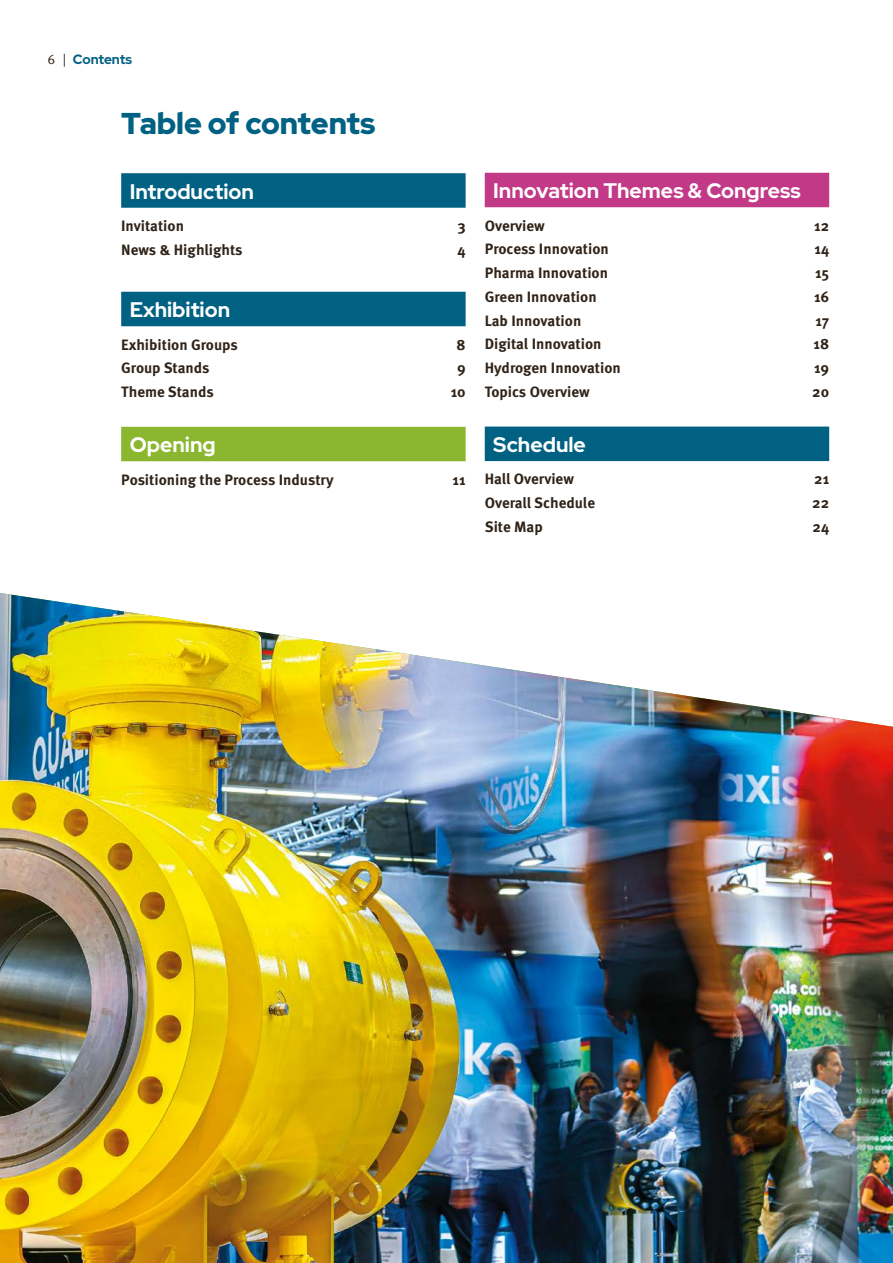
<style>
.page{position:relative;width:893px;height:1263px;background:#fff}
.page>*{position:absolute;margin:0;border:0;box-sizing:border-box;transform-origin:0 0}
.Head_Red_Hat_Display__20pt{font:900 30px "Red Hat Display";color:#006183}
.Head_Red_Hat_Display__20pt-2{font:700 21px "Red Hat Display";color:#fff}
.Themen_Kongress{font:700 15px "Meta Pro";color:#302318}
.Pagina{font:700 13.5px "Red Hat Display";letter-spacing:-.005em;color:#006183}
.Pagina-2{font:13.5px "Meta Pro Norm";color:#302318}
.s1{font-family:"Meta Pro Norm";font-weight:400;color:#302318}
</style>
<div class="page">
<div style="left:121px;top:173px;width:345px;height:35px;background:#006183"></div>
<div style="left:121px;top:292px;width:345px;height:34px;background:#006183"></div>
<div style="left:121px;top:427px;width:345px;height:34px;background:#8ab72f"></div>
<div style="left:485px;top:173px;width:344px;height:34px;background:#c23988"></div>
<div style="left:485px;top:427px;width:344px;height:34px;background:#006183"></div>
<img style="left:0;top:593px;width:893px;height:670px">
<p class="Pagina-2" style="left:48px;top:49px;width:9px">6</p>
<p class="Pagina" style="left:63px;top:50px;width:71px"><span class="s1">|</span> Contents</p>
<p class="Head_Red_Hat_Display__20pt" style="left:121px;top:104px;width:256px">Table of contents</p>
<p class="Head_Red_Hat_Display__20pt-2" style="left:130px;top:178px;width:126px">Introduction</p>
<p class="Themen_Kongress" style="left:121px;top:214px;width:64px">Invitation</p>
<p class="Themen_Kongress" style="left:457px;top:214px;width:10px">3</p>
<p class="Themen_Kongress" style="left:121px;top:238px;width:123px">News &amp; Highlights</p>
<p class="Themen_Kongress" style="left:457px;top:238px;width:10px">4</p>
<p class="Head_Red_Hat_Display__20pt-2" style="left:130px;top:296px;width:102px">Exhibition</p>
<p class="Themen_Kongress" style="left:121px;top:333px;width:118px">Exhibition Groups</p>
<p class="Themen_Kongress" style="left:457px;top:333px;width:11px">8</p>
<p class="Themen_Kongress" style="left:121px;top:356px;width:90px">Group Stands</p>
<p class="Themen_Kongress" style="left:457px;top:356px;width:10px">9</p>
<p class="Themen_Kongress" style="left:121px;top:380px;width:94px">Theme Stands</p>
<p class="Themen_Kongress" style="left:451px;top:380px;width:16px">10</p>
<p class="Head_Red_Hat_Display__20pt-2" style="left:130px;top:431px;width:87px">Opening</p>
<p class="Themen_Kongress" style="left:121px;top:468px;width:214px">Positioning the Process Industry</p>
<p class="Themen_Kongress" style="left:453px;top:468px;width:14px">11</p>
<p class="Head_Red_Hat_Display__20pt-2" style="left:493px;top:177px;width:309px">Innovation Themes &amp; Congress</p>
<p class="Themen_Kongress" style="left:485px;top:214px;width:62px">Overview</p>
<p class="Themen_Kongress" style="left:814px;top:214px;width:16px">12</p>
<p class="Themen_Kongress" style="left:485px;top:237px;width:126px">Process Innovation</p>
<p class="Themen_Kongress" style="left:814px;top:237px;width:16px">14</p>
<p class="Themen_Kongress" style="left:485px;top:261px;width:125px">Pharma Innovation</p>
<p class="Themen_Kongress" style="left:815px;top:261px;width:16px">15</p>
<p class="Themen_Kongress" style="left:485px;top:285px;width:113px">Green Innovation</p>
<p class="Themen_Kongress" style="left:814px;top:285px;width:17px">16</p>
<p class="Themen_Kongress" style="left:485px;top:309px;width:98px">Lab Innovation</p>
<p class="Themen_Kongress" style="left:815px;top:309px;width:15px">17</p>
<p class="Themen_Kongress" style="left:485px;top:332px;width:118px">Digital Innovation</p>
<p class="Themen_Kongress" style="left:814px;top:332px;width:17px">18</p>
<p class="Themen_Kongress" style="left:485px;top:356px;width:138px">Hydrogen Innovation</p>
<p class="Themen_Kongress" style="left:814px;top:356px;width:16px">19</p>
<p class="Themen_Kongress" style="left:485px;top:380px;width:107px">Topics Overview</p>
<p class="Themen_Kongress" style="left:812px;top:380px;width:18px">20</p>
<p class="Head_Red_Hat_Display__20pt-2" style="left:493px;top:431px;width:94px">Schedule</p>
<p class="Themen_Kongress" style="left:485px;top:467px;width:91px">Hall Overview</p>
<p class="Themen_Kongress" style="left:814px;top:467px;width:16px">21</p>
<p class="Themen_Kongress" style="left:485px;top:491px;width:112px">Overall Schedule</p>
<p class="Themen_Kongress" style="left:812px;top:491px;width:18px">22</p>
<p class="Themen_Kongress" style="left:485px;top:515px;width:60px">Site Map</p>
<p class="Themen_Kongress" style="left:813px;top:515px;width:18px">24</p>
</div>
